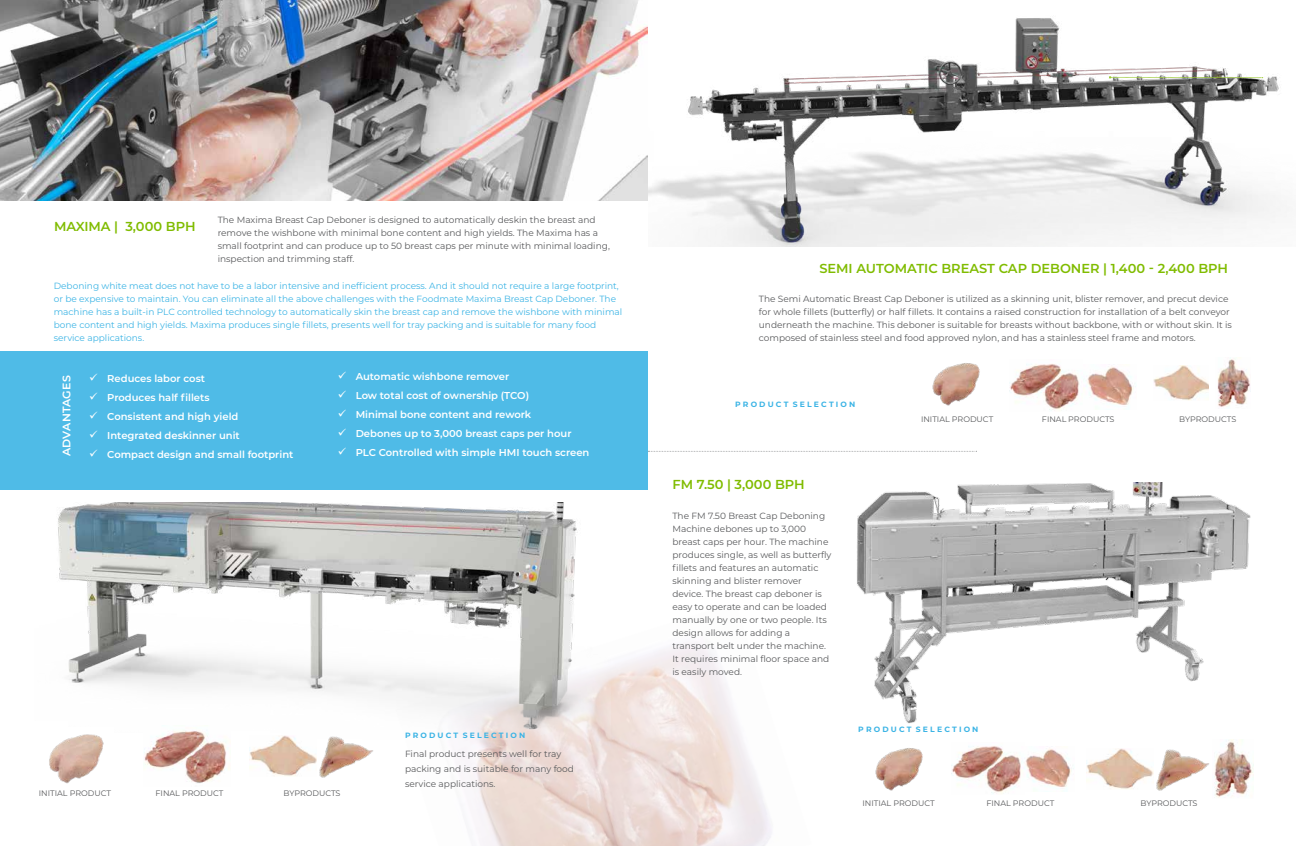
<style>
.page{position:relative;width:1296px;height:846px;background:#fff}
.page>*{position:absolute;margin:0;border:0;box-sizing:border-box;transform-origin:0 0}
.t1{font:600 13px "Montserrat";color:#80bc00}
.t2{font:600 11px "Montserrat";letter-spacing:.01em;color:#fff}
.t3{font:600 10px/19px "Montserrat";color:#fff}
.t4{font:9px/13px "Montserrat";color:#58595b}
.t5{font:9px/13px "Montserrat";color:#3cb4e5}
.t6{font:8px "Montserrat";color:#58595b}
.t7{font:700 7.7px "Montserrat";color:#3cb4e5}
</style>
<div class="page">
<img style="left:465px;top:643px;width:307px;height:203px">
<img style="left:58px;top:503px;width:553px;height:236px">
<img style="left:648px;top:18px;width:633px;height:229px">
<img style="left:857px;top:483px;width:394px;height:240px">
<img style="left:0;top:0;width:648px;height:201px">
<svg style="left:648px;top:451px;width:329px;height:1px"></svg>
<div style="left:0;top:351px;width:648px;height:139px;background:#4fbbe7"></div>
<img style="left:49px;top:732px;width:56px;height:52px">
<img style="left:144px;top:726px;width:86px;height:57px">
<img style="left:318px;top:729px;width:55px;height:49px">
<img style="left:250px;top:736px;width:67px;height:40px">
<svg style="left:1109px;top:76px;width:154px;height:2px"></svg>
<img style="left:1009px;top:364px;width:71px;height:47px">
<img style="left:1083px;top:367px;width:53px;height:38px">
<img style="left:1154px;top:366px;width:55px;height:34px">
<img style="left:1217px;top:359px;width:34px;height:48px">
<img style="left:932px;top:363px;width:48px;height:43px">
<img style="left:875px;top:748px;width:48px;height:42px">
<img style="left:952px;top:746px;width:70px;height:48px">
<img style="left:1025px;top:749px;width:49px;height:38px">
<img style="left:1156px;top:749px;width:53px;height:42px">
<img style="left:1086px;top:749px;width:67px;height:40px">
<img style="left:1214px;top:740px;width:40px;height:58px">
<h1 class="t1" style="left:54px;top:217px;width:143px">MAXIMA | 3,000 BPH</h1>
<p class="t4" style="left:218px;top:213px;width:394px">The Maxima Breast Cap Deboner is designed to automatically deskin the breast and remove the wishbone with minimal bone content and high yields. The Maxima has a small footprint and can produce up to 50 breast caps per minute with minimal loading, inspection and trimming staff.</p>
<p class="t5" style="left:54px;top:279px;width:570px">Deboning white meat does not have to be a labor intensive and inefficient process. And it should not require a large footprint, or be expensive to maintain. You can eliminate all the above challenges with the Foodmate Maxima Breast Cap Deboner. The machine has a built-in PLC controlled technology to automatically skin the breast cap and remove the wishbone with minimal bone content and high yields. Maxima produces single fillets, presents well for tray packing and is suitable for many food service applications.</p>
<p class="t2" style="left:59px;top:456px;width:82px;rotate:-90deg">ADVANTAGES</p>
<p class="t3" style="left:107px;top:368px;width:134px">Reduces labor cost<br>Produces half fillets<br>Consistent and high yield<br>Integrated deskinner unit</p>
<p class="t3" style="left:107px;top:444px;width:188px">Compact design and small footprint</p>
<p class="t3" style="left:356px;top:367px;width:235px">Automatic wishbone remover<br>Low total cost of ownership (TCO)<br>Minimal bone content and rework<br>Debones up to 3,000 breast caps per hour PLC Controlled with simple HMI touch screen</p>
<p class="t6" style="left:39px;top:788px;width:74px">INITIAL PRODUCT</p>
<p class="t6" style="left:156px;top:788px;width:69px">FINAL PRODUCT</p>
<p class="t6" style="left:283px;top:788px;width:59px">BYPRODUCTS</p>
<p class="t7" style="left:405px;top:729px;width:122px">P R O D U C T S E L E C T I O N</p>
<p class="t4" style="left:405px;top:746px;width:171px;line-height:15px">Final product presents well for tray packing and is suitable for many food service applications.</p>
<h1 class="t1" style="left:819px;top:259px;width:410px">SEMI AUTOMATIC BREAST CAP DEBONER | 1,400 - 2,400 BPH</h1>
<p class="t4" style="left:759px;top:292px;width:475px">The Semi Automatic Breast Cap Deboner is utilized as a skinning unit, blister remover, and precut device for whole fillets (butterfly) or half fillets. It contains a raised construction for installation of a belt conveyor underneath the machine. This deboner is suitable for breasts without backbone, with or without skin. It is composed of stainless steel and food approved nylon, and has a stainless steel frame and motors.</p>
<p class="t7" style="left:735px;top:399px;width:122px">P R O D U C T S E L E C T I O N</p>
<h1 class="t1" style="left:672px;top:475px;width:134px">FM 7.50 | 3,000 BPH</h1>
<p class="t4" style="left:672px;top:509px;width:161px">The FM 7.50 Breast Cap Deboning<br>Machine debones up to 3,000 breast caps per hour. The machine produces single, as well as butterfly fillets and features an automatic skinning and blister remover device. The breast cap deboner is easy to operate and can be loaded manually by one or two people. Its design allows for adding a transport belt under the machine.<br>It requires minimal floor space and is easily moved.</p>
<p class="t6" style="left:921px;top:414px;width:74px">INITIAL PRODUCT</p>
<p class="t6" style="left:1042px;top:414px;width:74px">FINAL PRODUCTS</p>
<p class="t6" style="left:1179px;top:414px;width:59px">BYPRODUCTS</p>
<p class="t7" style="left:858px;top:724px;width:122px">P R O D U C T S E L E C T I O N</p>
<p class="t6" style="left:863px;top:797px;width:74px">INITIAL PRODUCT</p>
<p class="t6" style="left:986px;top:797px;width:69px">FINAL PRODUCT</p>
<p class="t6" style="left:1140px;top:797px;width:59px">BYPRODUCTS</p>
</div>
